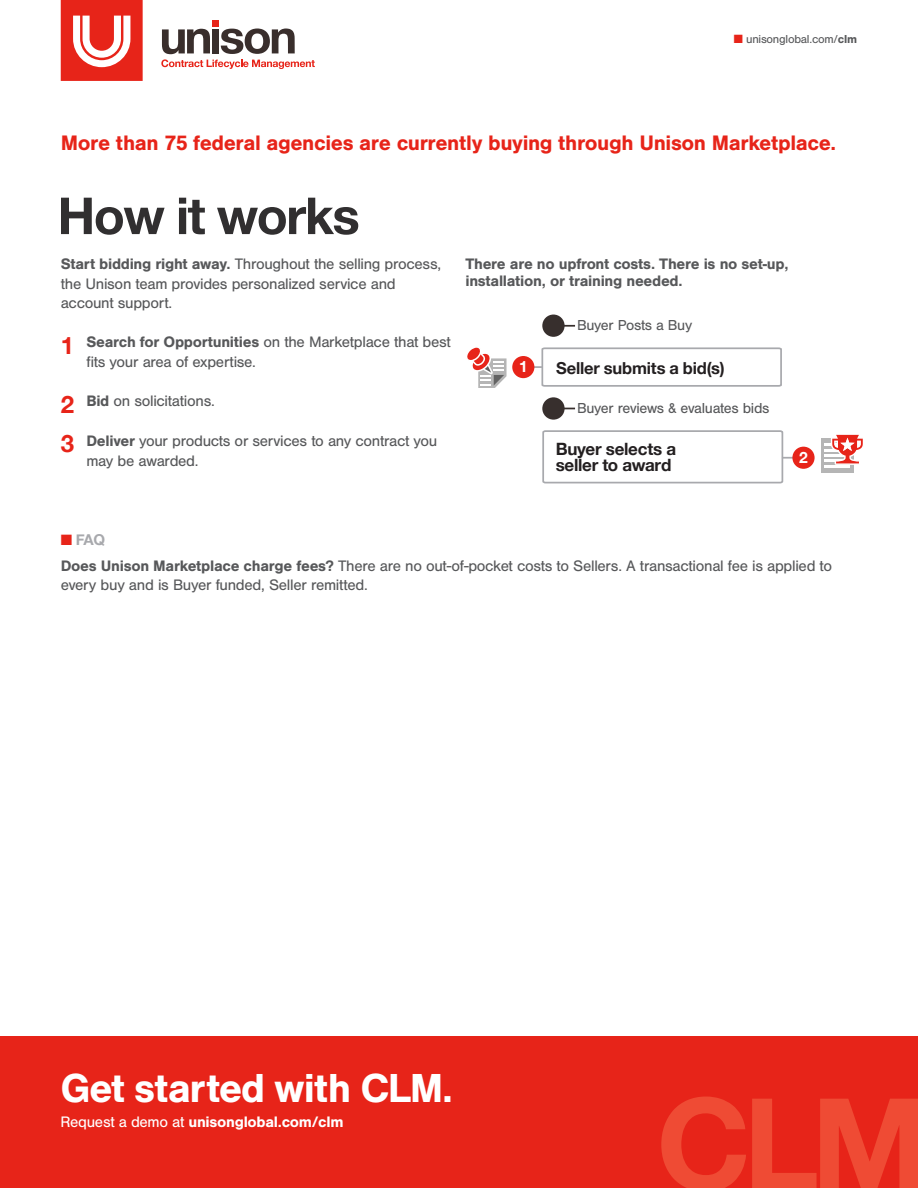
<style>
.page{position:relative;width:918px;height:1188px;background:#fff}
.page>*{position:absolute;margin:0;border:0;box-sizing:border-box;transform-origin:0 0}
.t1{font:700 127.5px "Helvetica Neue";color:#ef4b34}
.H2{font:700 51px "Helvetica Neue";letter-spacing:-.03em;color:#312f30}
.t2{font:700 42px "Nimbus San";letter-spacing:-.03em;color:#fff}
.Body{font:700 24px "Helvetica Neue";color:#e72419}
.Intro_Copy_new{font:700 21.75px "Nimbus San";letter-spacing:-.02em;color:#e72419}
.t3{font:700 16.95px/15.9px "Helvetica Neue";letter-spacing:-.015em;color:#231f20}
.t4{font:700 16.5px "Helvetica Neue";letter-spacing:-.01em;color:#231f20}
.Intro_Copy_new-2{font:15.75px/19.5px "Nimbus San";letter-spacing:-.02em;color:#57585a}
.Intro_Copy_new-3{font:700 15.75px/16.5px "Nimbus San";letter-spacing:-.02em;color:#57585a}
.t5{font:700 15.75px "Nimbus San";letter-spacing:-.02em;color:#fff}
.t6{font:700 15.6px "Helvetica Neue";color:#fff}
.Benefit_Body_Copy{font:15px "Nimbus San";letter-spacing:-.02em;color:#57585a}
.Kicker{font:700 15px "Helvetica Neue";color:#a8a9ad}
.t7{font:12px "Nimbus San";letter-spacing:-.02em;color:#57585a}
.s1{color:#e72419}
.s2{font-weight:700}
.s3{font-weight:400}
</style>
<div class="page">
<div style="left:0;top:1036px;width:918px;height:152px;background:#e72419"></div>
<div style="left:212px;top:20px;width:7px;height:7px;background:#e72419"></div>
<svg style="left:161px;top:28px;width:154px;height:41px"></svg>
<svg style="left:61px;top:0;width:82px;height:81px"></svg>
<svg style="left:530px;top:347px;width:252px;height:40px"></svg>
<svg style="left:467px;top:347px;width:40px;height:41px"></svg>
<svg style="left:821px;top:439px;width:33px;height:34px"></svg>
<hr style="left:825px;top:444px;width:25px;height:2px;background:#fff">
<hr style="left:825px;top:449px;width:25px;height:2px;background:#fff">
<hr style="left:825px;top:454px;width:25px;height:3px;background:#fff">
<hr style="left:825px;top:460px;width:25px;height:2px;background:#fff">
<hr style="left:825px;top:465px;width:25px;height:2px;background:#fff">
<svg style="left:831px;top:434px;width:32px;height:31px"></svg>
<div style="left:512px;top:356px;width:22px;height:22px;background:#e72419;border-radius:50%"></div>
<div style="left:542px;top:315px;width:23px;height:22px;background:#372f2d;border-radius:50%"></div>
<div style="left:542px;top:397px;width:23px;height:23px;background:#372f2d;border-radius:50%"></div>
<svg style="left:564px;top:325px;width:11px;height:2px"></svg>
<svg style="left:542px;top:430px;width:256px;height:54px"></svg>
<div style="left:792px;top:447px;width:23px;height:22px;background:#e72419;border-radius:50%"></div>
<p class="t7" style="left:734px;top:33px;width:125px"><span class="s1">■</span> unisonglobal.com/<span class="s2">clm</span></p>
<p class="Intro_Copy_new" style="left:61px;top:130px;width:777px">More than 75 federal agencies are currently buying through Unison Marketplace.</p>
<p class="H2" style="left:57px;top:176px;width:304px">How it works</p>
<p class="Intro_Copy_new-2" style="left:61px;top:255px;width:382px"><span class="s2">Start bidding right away.</span> Throughout the selling process, the Unison team provides personalized service and account support.</p>
<p class="Body" style="left:61px;top:327px;width:15px">1</p>
<p class="Body" style="left:61px;top:385px;width:15px">2</p>
<p class="Body" style="left:61px;top:425px;width:15px">3</p>
<p class="Intro_Copy_new-2" style="left:86px;top:332px;width:366px"><span class="s2">Search for Opportunities</span> on the Marketplace that best fits your area of expertise.</p>
<p class="Intro_Copy_new-2" style="left:86px;top:392px;width:130px"><span class="s2">Bid</span> on solicitations.</p>
<p class="Intro_Copy_new-2" style="left:86px;top:431px;width:353px"><span class="s2">Deliver</span> your products or services to any contract you may be awarded.</p>
<p class="Intro_Copy_new-3" style="left:465px;top:256px;width:324px">There are no upfront costs. There is no set-up, installation, or training needed.</p>
<p class="Benefit_Body_Copy" style="left:577px;top:317px;width:117px">Buyer Posts a Buy</p>
<p class="t6" style="left:519px;top:354px;width:10px">1</p>
<p class="t4" style="left:556px;top:355px;width:170px">Seller submits a bid(s)</p>
<p class="Benefit_Body_Copy" style="left:577px;top:400px;width:194px">Buyer reviews &amp; evaluates bids</p>
<p class="t3" style="left:556px;top:442px;width:122px">Buyer selects a seller to award</p>
<p class="t6" style="left:799px;top:445px;width:10px">2</p>
<p class="Kicker" style="left:61px;top:527px;width:46px"><span class="s1">■</span> FAQ</p>
<p class="Intro_Copy_new-2" style="left:61px;top:556px;width:773px"><span class="s2">Does Unison Marketplace charge fees?</span> There are no out-of-pocket costs to Sellers. A transactional fee is applied to every buy and is Buyer funded, Seller remitted.</p>
<h3 class="t2" style="left:60px;top:1064px;width:394px">Get started with CLM.</h3>
<p class="t5" style="left:60px;top:1113px;width:285px"><span class="s3">Request a demo at</span> unisonglobal.com/clm</p>
<h1 class="t1" style="left:656px;top:1044px;width:272px">CLM</h1>
</div>
